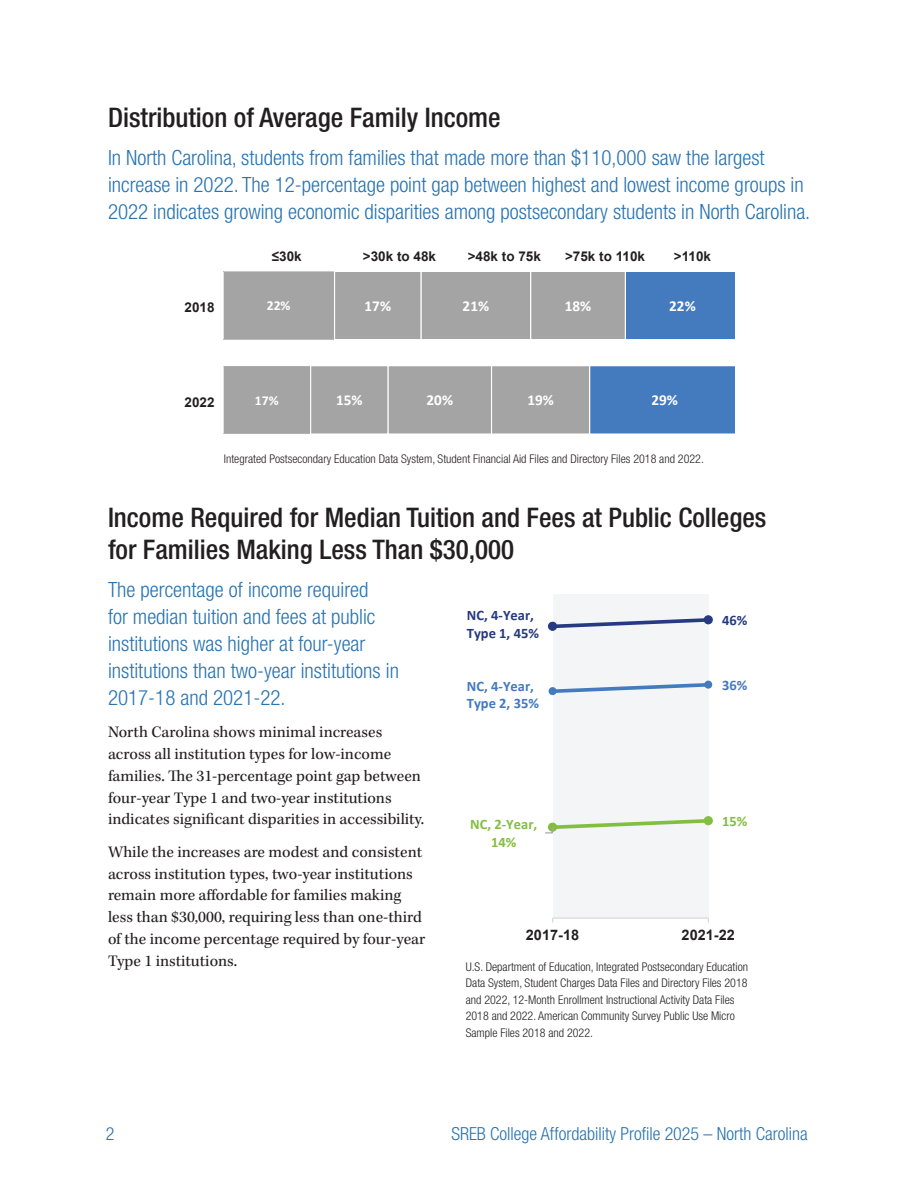
<style>
.page{position:relative;width:918px;height:1188px;background:#fff}
.page>*{position:absolute;margin:0;border:0;box-sizing:border-box;transform-origin:0 0}
.t1{font:500 condensed 27px/31.5px "Helvetica Neue LT Pro";color:#231f20}
.t2{font:300 condensed 21px/27px "Helvetica Neue LT Pro";color:#2873b0}
.t3{font:300 condensed 18px "Helvetica Neue LT Pro";color:#2873b0}
.t4{font:16.5px/21.8px "Kepler Std";color:#231f20}
.t5{font:700 15.15px "Calibri";color:#fff}
.t6{font:700 14.55px/17.7px "Calibri";color:#253a80}
.t7{font:700 14.55px/17.7px "Calibri";color:#4479be}
.t8{font:700 14.55px/17.7px "Calibri";color:#83be40;text-align:center}
.t9{font:700 14.55px "Arial";color:#231f20}
.t10{font:700 13.65px "Calibri";color:#fff}
.t11{font:700 13.5px "Arial";color:#231f20}
.t12{font:300 condensed 12px/16.5px "Helvetica Neue LT Pro";color:#231f20}
</style>
<div class="page">
<div style="left:553px;top:594px;width:155px;height:324px;background:#f4f5f6"></div>
<hr style="left:553px;top:917px;width:155px;height:2px;background:#dad9d8">
<svg style="left:553px;top:616px;width:156px;height:14px"></svg>
<div style="left:549px;top:622px;width:8px;height:8px;background:#253a80;border-radius:50%"></div>
<div style="left:548px;top:622px;width:9px;height:9px;border:1px solid #253a80;border-radius:50%"></div>
<div style="left:704px;top:616px;width:8px;height:8px;background:#253a80;border-radius:50%"></div>
<div style="left:704px;top:615px;width:9px;height:9px;border:1px solid #253a80;border-radius:50%"></div>
<svg style="left:555px;top:681px;width:154px;height:14px"></svg>
<div style="left:549px;top:687px;width:8px;height:8px;background:#447abe;border-radius:50%"></div>
<div style="left:704px;top:681px;width:8px;height:8px;background:#447abe;border-radius:50%"></div>
<div style="left:704px;top:817px;width:8px;height:8px;background:#82be40;border-radius:50%"></div>
<div style="left:704px;top:816px;width:9px;height:9px;border:1px solid #82be40;border-radius:50%"></div>
<svg style="left:545px;top:817px;width:164px;height:17px"></svg>
<svg style="left:224px;top:366px;width:511px;height:68px;background:#8b99ad"></svg>
<svg style="left:224px;top:272px;width:511px;height:67px;background:#919baa"></svg>
<h1 class="t1" style="left:108px;top:102px;width:394px">Distribution of Average Family Income</h1>
<p class="t2" style="left:108px;top:144px;width:704px">In North Carolina, students from families that made more than $110,000 saw the largest increase in 2022. The 12-percentage point gap between highest and lowest income groups in<br>2022 indicates growing economic disparities among postsecondary students in North Carolina.</p>
<p class="t11" style="left:185px;top:298px;width:32px">2018</p>
<p class="t11" style="left:272px;top:247px;width:31px">≤30k</p>
<p class="t11" style="left:363px;top:247px;width:75px">&gt;30k to 48k</p>
<p class="t11" style="left:468px;top:247px;width:75px">&gt;48k to 75k</p>
<p class="t11" style="left:565px;top:247px;width:81px">&gt;75k to 110k</p>
<p class="t11" style="left:674px;top:247px;width:39px">&gt;110k</p>
<p class="t10" style="left:267px;top:296px;width:25px">22%</p>
<p class="t5" style="left:365px;top:295px;width:28px">17%</p>
<p class="t5" style="left:463px;top:295px;width:28px">21%</p>
<p class="t5" style="left:565px;top:295px;width:28px">18%</p>
<p class="t5" style="left:669px;top:295px;width:28px">22%</p>
<p class="t11" style="left:185px;top:393px;width:32px">2022</p>
<p class="t10" style="left:255px;top:390px;width:25px">17%</p>
<p class="t5" style="left:336px;top:389px;width:28px">15%</p>
<p class="t5" style="left:427px;top:389px;width:28px">20%</p>
<p class="t5" style="left:527px;top:389px;width:28px">19%</p>
<p class="t5" style="left:651px;top:389px;width:28px">29%</p>
<p class="t12" style="left:224px;top:450px;width:482px">Integrated Postsecondary Education Data System, Student Financial Aid Files and Directory Files 2018 and 2022.</p>
<h1 class="t1" style="left:108px;top:502px;width:660px">Income Required for Median Tuition and Fees at Public Colleges for Families Making Less Than $30,000</h1>
<p class="t2" style="left:108px;top:576px;width:292px">The percentage of income required<br>for median tuition and fees at public institutions was higher at four-year institutions than two-year institutions in 2017-18 and 2021-22.</p>
<p class="t4" style="left:108px;top:722px;width:318px">North Carolina shows minimal increases across all institution types for low-income families. The 31-percentage point gap between four-year Type 1 and two-year institutions indicates significant disparities in accessibility.</p>
<p class="t4" style="left:108px;top:841px;width:319px">While the increases are modest and consistent across institution types, two-year institutions remain more affordable for families making less than $30,000, requiring less than one-third of the income percentage required by four-year Type 1 institutions.</p>
<p class="t6" style="left:467px;top:606px;width:74px">NC, 4-Year,<br>Type 1, 45%</p>
<p class="t6" style="left:722px;top:611px;width:27px">46%</p>
<p class="t7" style="left:467px;top:677px;width:74px">NC, 4-Year,<br>Type 2, 35%</p>
<p class="t7" style="left:722px;top:676px;width:27px">36%</p>
<p class="t8" style="left:470px;top:815px;width:69px">NC, 2-Year,<br>14%</p>
<p class="t8" style="left:722px;top:812px;width:27px">15%</p>
<p class="t9" style="left:526px;top:925px;width:55px">2017-18</p>
<p class="t9" style="left:682px;top:925px;width:55px">2021-22</p>
<p class="t12" style="left:466px;top:958px;width:284px">U.S. Department of Education, Integrated Postsecondary Education Data System, Student Charges Data Files and Directory Files 2018 and 2022, 12-Month Enrollment Instructional Activity Data Files 2018 and 2022. American Community Survey Public Use Micro Sample Files 2018 and 2022.</p>
<p class="t3" style="left:106px;top:1124px;width:10px">2</p>
<p class="t3" style="left:451px;top:1124px;width:358px">SREB College Affordability Profile 2025 – North Carolina</p>
</div>
